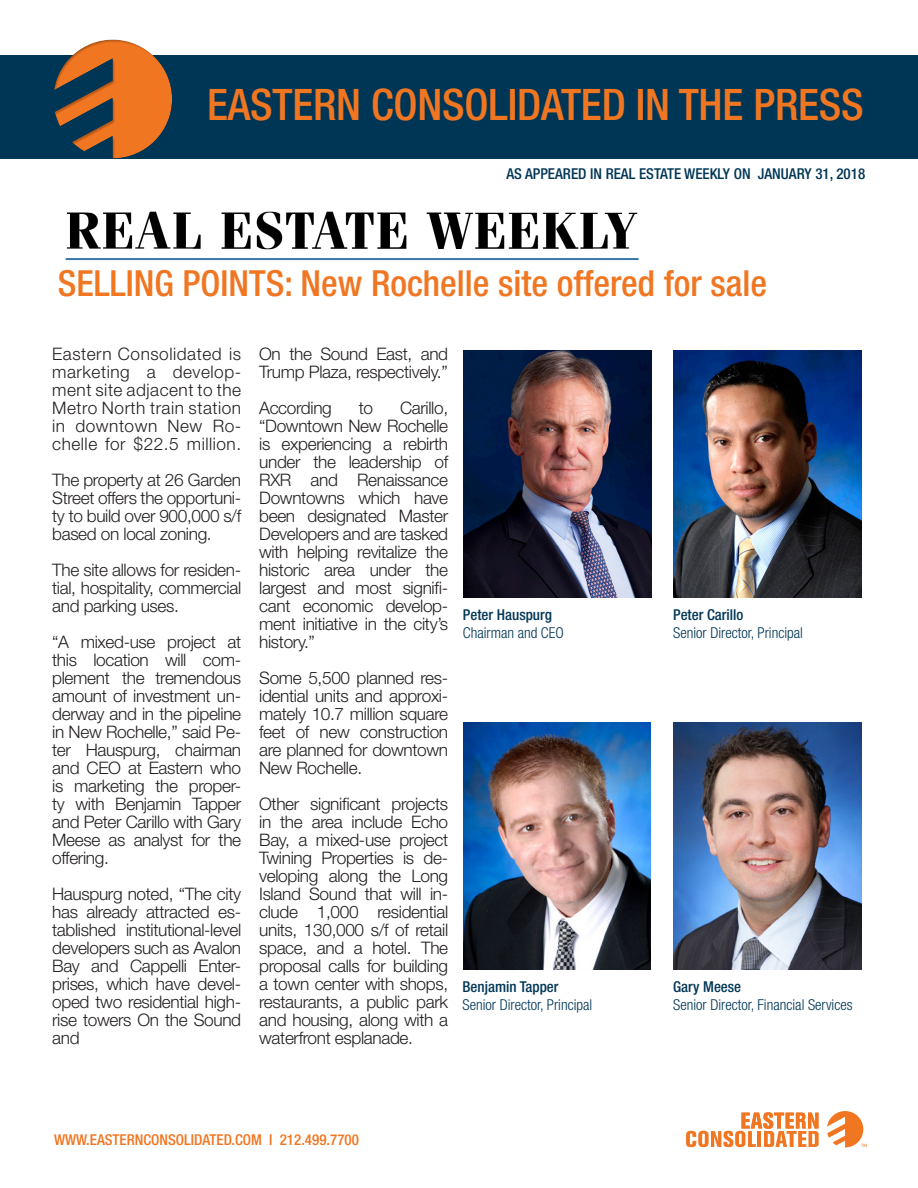
<style>
.page{position:relative;width:918px;height:1188px;background:#fff}
.page>*{position:absolute;margin:0;border:0;box-sizing:border-box;transform-origin:0 0}
.t1{font:500 condensed 43.5px "Helvetica Neue LT Std";letter-spacing:-.005em;color:#f07622}
.Orange_Header{font:500 condensed 36px "Helvetica Neue LT Std";color:#f07622}
.Blue_Subhead{font:300 17.25px/18px "Helvetica Neue LT Std";letter-spacing:-.02em;color:#231f20;text-align:justify}
.Blue_Subhead-2{font:300 condensed 15px "Helvetica Neue LT Std";color:#003655}
.Blue_Subhead-3{font:500 condensed 15px "Helvetica Neue LT Std";color:#003655}
.t2{font:500 condensed 15px "Helvetica Neue LT Std";color:#f07622}
</style>
<div class="page">
<svg style="left:686px;top:1112px;width:133px;height:35px"></svg>
<svg style="left:827px;top:1111px;width:40px;height:36px"></svg>
<div style="left:0;top:55px;width:918px;height:103px;background:#003655"></div>
<div style="left:51px;top:36px;width:123px;height:122px;background:#231f20;opacity:.3"></div>
<img style="left:464px;top:350px;width:187px;height:248px">
<img style="left:65px;top:211px;width:574px;height:50px">
<img style="left:463px;top:722px;width:188px;height:247px">
<img style="left:674px;top:350px;width:187px;height:248px">
<img style="left:674px;top:722px;width:187px;height:247px">
<h1 class="t1" style="left:207px;top:78px;width:658px">EASTERN CONSOLIDATED IN THE PRESS</h1>
<p class="Blue_Subhead-3" style="left:507px;top:165px;width:360px">AS APPEARED IN REAL ESTATE WEEKLY ON JANUARY 31, 2018</p>
<p class="Orange_Header" style="left:58px;top:261px;width:711px">SELLING POINTS: New Rochelle site offered for sale</p>
<p class="Blue_Subhead" style="left:52px;top:345px;width:191px">Eastern Consolidated is marketing a develop&shy;ment site adjacent to the Metro North train station in downtown New Ro&shy;chelle for $22.5 million.</p>
<p class="Blue_Subhead" style="left:52px;top:471px;width:190px">The property at 26 Garden Street offers the opportuni&shy;ty to build over 900,000 s/f based on local zoning.</p>
<p class="Blue_Subhead" style="left:52px;top:561px;width:191px">The site allows for residen&shy;tial, hospitality, commercial and parking uses.</p>
<p class="Blue_Subhead" style="left:52px;top:633px;width:191px">“A mixed-use project at this location will com&shy;plement the tremendous amount of investment un&shy;derway and in the pipeline in New Rochelle,” said Pe&shy;ter Hauspurg, chairman and CEO at Eastern who is marketing the proper&shy;ty with Benjamin Tapper and Peter Carillo with Gary Meese as analyst for the offering.</p>
<p class="Blue_Subhead" style="left:52px;top:885px;width:191px">Hauspurg noted, “The city has already attracted es&shy;tablished institutional-level developers such as Avalon Bay and Cappelli Enter&shy;prises, which have devel&shy;oped two residential high&shy;rise towers On the Sound and</p>
<p class="Blue_Subhead" style="left:259px;top:345px;width:191px">On the Sound East, and<br>Trump Plaza, respectively.”</p>
<p class="Blue_Subhead" style="left:259px;top:399px;width:74px">According</p>
<p class="Blue_Subhead" style="left:359px;top:399px;width:16px">to</p>
<p class="Blue_Subhead" style="left:259px;top:399px;width:191px;text-indent:141px">Carillo, “Downtown New Rochelle is experiencing a rebirth under the leadership of RXR and Renaissance Downtowns which have been designated Master Developers and are tasked with helping revitalize the historic area under the largest and most signifi&shy;cant economic develop&shy;ment initiative in the city’s history.”</p>
<p class="Blue_Subhead" style="left:259px;top:669px;width:191px">Some 5,500 planned res&shy;idential units and approxi&shy;mately 10.7 million square feet of new construction are planned for downtown New Rochelle.</p>
<p class="Blue_Subhead" style="left:259px;top:795px;width:191px">Other significant projects in the area include Echo Bay, a mixed-use project Twining Properties is de&shy;veloping along the Long Island Sound that will in&shy;clude 1,000 residential units, 130,000 s/f of retail space, and a hotel. The proposal calls for building a town center with shops, restaurants, a public park and housing, along with a waterfront esplanade.</p>
<p class="Blue_Subhead-3" style="left:463px;top:606px;width:91px">Peter Hauspurg</p>
<p class="Blue_Subhead-2" style="left:463px;top:624px;width:102px">Chairman and CEO</p>
<p class="Blue_Subhead-3" style="left:463px;top:977px;width:98px">Benjamin Tapper</p>
<p class="Blue_Subhead-2" style="left:463px;top:996px;width:131px">Senior Director, Principal</p>
<p class="t2" style="left:54px;top:1131px;width:306px">WWW.EASTERNCONSOLIDATED.COM I 212.499.7700</p>
<p class="Blue_Subhead-3" style="left:673px;top:606px;width:72px">Peter Carillo</p>
<p class="Blue_Subhead-2" style="left:673px;top:624px;width:131px">Senior Director, Principal</p>
<p class="Blue_Subhead-3" style="left:673px;top:977px;width:70px">Gary Meese</p>
<p class="Blue_Subhead-2" style="left:673px;top:996px;width:181px">Senior Director, Financial Services</p>
</div>
